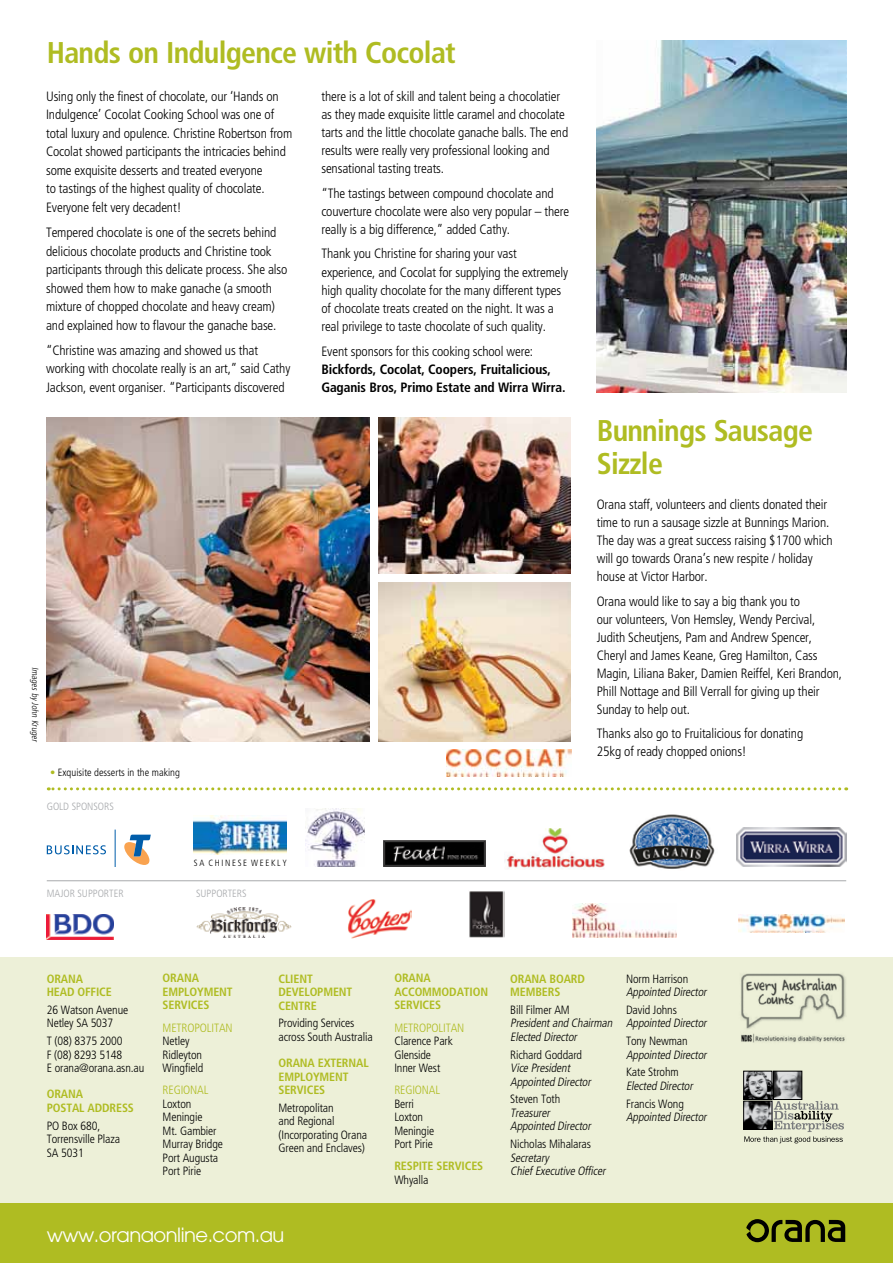
<style>
.page{position:relative;width:893px;height:1263px;background:#fff}
.page>*{position:absolute;margin:0;border:0;box-sizing:border-box;transform-origin:0 0}
.t1{font:700 condensed 30px/33px "Frutiger";letter-spacing:-.025em;color:#afbc22}
.t2{font:19.5px "Avant Garde";letter-spacing:-.025em;color:#fff}
.t3{font:300 condensed 13.5px/18.6px "Frutiger";letter-spacing:-.01em;color:#000}
.t4{font:700 condensed 13.5px/18.1px "Frutiger";letter-spacing:-.01em;color:#000}
.t5{font:300 condensed 12px/13.5px "Frutiger";letter-spacing:-.01em;color:#000}
.t6{font:italic 300 condensed 12px/13.5px "Frutiger";color:#000}
.t7{font:700 condensed 12px/13.5px "Frutiger";letter-spacing:-.01em;color:#afbc22}
.t8{font:300 condensed 12px "Frutiger";letter-spacing:-.01em;color:#afbc22}
.t9{font:300 condensed 10.5px "Frutiger";color:#a7a9ac}
.t10{font:300 condensed 10.5px "Frutiger";color:#000}
.t11{font:italic 300 condensed 9px "Frutiger";color:#000}
.t12{font:300 condensed 9px "Frutiger";color:#000}
.s1{color:#afbc22}
</style>
<div class="page">
<div style="left:0;top:957px;width:893px;height:246px;background:#edf0d8"></div>
<div style="left:0;top:1203px;width:893px;height:60px;background:#afbc22"></div>
<img style="left:745px;top:1071px;width:28px;height:28px">
<div style="left:743px;top:1071px;width:29px;height:28px;border:1px solid #000"></div>
<svg style="left:775px;top:1073px;width:25px;height:24px"></svg>
<div style="left:773px;top:1071px;width:29px;height:28px;border:1px solid #000"></div>
<div style="left:743px;top:1101px;width:29px;height:28px;border:1px solid #000"></div>
<svg style="left:744px;top:1101px;width:100px;height:42px"></svg>
<img style="left:741px;top:973px;width:105px;height:70px">
<svg style="left:124px;top:835px;width:27px;height:30px"></svg>
<hr style="left:115px;top:829px;width:1px;height:37px;background:#005daa">
<svg style="left:47px;top:845px;width:59px;height:9px"></svg>
<img style="left:47px;top:914px;width:67px;height:26px">
<img style="left:194px;top:816px;width:93px;height:38px">
<img style="left:469px;top:891px;width:36px;height:46px">
<img style="left:738px;top:914px;width:107px;height:19px">
<img style="left:573px;top:903px;width:103px;height:34px">
<svg style="left:48px;top:787px;width:792px;height:3px"></svg>
<svg style="left:746px;top:1219px;width:99px;height:23px"></svg>
<img style="left:306px;top:808px;width:59px;height:58px">
<img style="left:383px;top:840px;width:103px;height:26px">
<img style="left:505px;top:828px;width:100px;height:41px">
<img style="left:629px;top:814px;width:86px;height:55px">
<img style="left:737px;top:827px;width:109px;height:39px">
<hr style="left:47px;top:880px;width:799px;height:1px;background:#a7a9ac">
<img style="left:348px;top:899px;width:64px;height:40px">
<img style="left:196px;top:907px;width:96px;height:30px">
<img style="left:47px;top:417px;width:323px;height:324px">
<img style="left:378px;top:417px;width:193px;height:156px">
<img style="left:378px;top:583px;width:193px;height:158px">
<img style="left:597px;top:41px;width:249px;height:351px">
<img style="left:446px;top:750px;width:125px;height:26px">
<h1 class="t1" style="left:47px;top:36px;width:411px">HANDS ON INDULGENCE WITH COCOLAT</h1>
<p class="t3" style="left:46px;top:87px;width:248px">Using only the finest of chocolate, our ‘Hands on Indulgence’ Cocolat Cooking School was one of total luxury and opulence. Christine Robertson from Cocolat showed participants the intricacies behind some exquisite desserts and treated everyone<br>to tastings of the highest quality of chocolate.<br>Everyone felt very decadent!</p>
<p class="t3" style="left:46px;top:223px;width:243px">Tempered chocolate is one of the secrets behind delicious chocolate products and Christine took participants through this delicate process. She also showed them how to make ganache (a smooth mixture of chopped chocolate and heavy cream) and explained how to flavour the ganache base.</p>
<p class="t3" style="left:46px;top:341px;width:246px">“Christine was amazing and showed us that working with chocolate really is an art,” said Cathy<br>Jackson, event organiser. “Participants discovered</p>
<p class="t11" style="left:40px;top:667px;width:78px;rotate:90deg">ImagesbyJohn Kruger</p>
<p class="t10" style="left:50px;top:766px;width:131px"><span class="s1">•</span> Exquisite desserts in the making</p>
<p class="t9" style="left:47px;top:800px;width:13px">Gold</p>
<p class="t9" style="left:72px;top:800px;width:11px">Sponsor</p>
<p class="t9" style="left:109px;top:800px;width:6px">S</p>
<p class="t12" style="left:194px;top:857px;width:28px">SA Chinese</p>
<p class="t12" style="left:251px;top:857px;width:15px">Weekly</p>
<p class="t9" style="left:47px;top:887px;width:14px">Major</p>
<p class="t9" style="left:77px;top:887px;width:11px">Supporter</p>
<p class="t9" style="left:196px;top:887px;width:11px">Supporter</p>
<p class="t9" style="left:242px;top:887px;width:6px">S</p>
<p class="t3" style="left:321px;top:87px;width:248px;line-height:18.1px">there is a lot of skill and talent being a chocolatier as they made exquisite little caramel and chocolate tarts and the little chocolate ganache balls. The end results were really very professional looking and sensational tasting treats.</p>
<p class="t3" style="left:321px;top:184px;width:249px;line-height:18.1px">“The tastings between compound chocolate and couverture chocolate were also very popular – there really is a big difference,” added Cathy.</p>
<p class="t3" style="left:321px;top:245px;width:248px;line-height:18.1px">Thank you Christine for sharing your vast experience, and Cocolat for supplying the extremely high quality chocolate for the many different types of chocolate treats created on the night. It was a real privilege to taste chocolate of such quality.</p>
<p class="t3" style="left:321px;top:342px;width:213px">Event sponsors for this cooking school were:</p>
<p class="t4" style="left:321px;top:360px;width:246px">BICKFORDS, COCOLAT, COOPERS, FRUITALICIOUS,<br>GAGANIS BROS, PRIMO ESTATE AND WIRRA WIRRA.</p>
<h1 class="t1" style="left:597px;top:414px;width:218px">BUNNINGS SAUSAGE<br>SIZZLE</h1>
<p class="t3" style="left:597px;top:496px;width:237px;line-height:18px">Orana staff, volunteers and clients donated their time to run a sausage sizzle at Bunnings Marion.<br>The day was a great success raising $1700 which will go towards Orana’s new respite / holiday house at Victor Harbor.</p>
<p class="t3" style="left:597px;top:592px;width:247px;line-height:18px">Orana would like to say a big thank you to<br>our volunteers, Von Hemsley, Wendy Percival, Judith Scheutjens, Pam and Andrew Spencer, Cheryl and James Keane, Greg Hamilton, Cass Magin, Liliana Baker, Damien Reiffel, Keri Brandon, Phill Nottage and Bill Verrall for giving up their Sunday to help out.</p>
<p class="t3" style="left:597px;top:724px;width:208px;line-height:18px">Thanks also go to Fruitalicious for donating<br>25kg of ready chopped onions!</p>
<p class="t7" style="left:47px;top:971px;width:16px">ORANA<br>HEAD</p>
<p class="t7" style="left:78px;top:985px;width:14px">OFFICE</p>
<p class="t5" style="left:47px;top:1003px;width:83px">26 Watson Avenue<br>Netley SA 5037</p>
<p class="t5" style="left:47px;top:1034px;width:99px">T (08) 8375 2000<br>F (08) 8293 5148<br>E orana@orana.asn.au</p>
<p class="t7" style="left:47px;top:1087px;width:89px">ORANA<br>POSTAL ADDRESS</p>
<p class="t5" style="left:47px;top:1119px;width:75px">PO Box 680,<br>Torrensville Plaza<br>SA 5031</p>
<p class="t7" style="left:163px;top:971px;width:16px">ORANA<br>EMPLOYMENT<br>SERVICES</p>
<p class="t8" style="left:163px;top:1020px;width:16px">Metropolitan</p>
<p class="t5" style="left:163px;top:1034px;width:42px">Netley<br>Ridleyton<br>Wingfield</p>
<p class="t8" style="left:163px;top:1083px;width:13px">Regional</p>
<p class="t5" style="left:163px;top:1097px;width:62px">Loxton<br>Meningie<br>Mt. Gambier<br>Murray Bridge<br>Port Augusta<br>Port Pirie</p>
<p class="t7" style="left:278px;top:971px;width:15px">CLIENT<br>DEVELOPMENT<br>CENTRE</p>
<p class="t5" style="left:278px;top:1016px;width:96px">Providing Services across South Australia</p>
<p class="t7" style="left:278px;top:1056px;width:60px">ORANA EXTERNAL<br>EMPLOYMENT<br>SERVICES</p>
<p class="t5" style="left:278px;top:1101px;width:90px">Metropolitan<br>and Regional (Incorporating Orana<br>Green and Enclaves)</p>
<h2 class="t2" style="left:47px;top:1223px;width:239px">www.oranaonline.com.au</h2>
<p class="t7" style="left:394px;top:971px;width:16px;text-align:justify">ORANA ACCOMMODATION SERVICES</p>
<p class="t8" style="left:394px;top:1020px;width:16px">Metropolitan</p>
<p class="t5" style="left:394px;top:1034px;width:60px">Clarence Park<br>Glenside<br>Inner West</p>
<p class="t8" style="left:394px;top:1083px;width:13px">Regional</p>
<p class="t5" style="left:394px;top:1097px;width:41px">Berri<br>Loxton<br>Meningie<br>Port Pirie</p>
<p class="t7" style="left:394px;top:1159px;width:13px">RESPITE</p>
<p class="t7" style="left:436px;top:1159px;width:13px">SERVICES</p>
<p class="t5" style="left:394px;top:1173px;width:36px">Whyalla</p>
<p class="t7" style="left:510px;top:971px;width:16px">ORANA</p>
<p class="t7" style="left:549px;top:971px;width:15px">BOARD</p>
<p class="t7" style="left:510px;top:985px;width:18px">MEMBERS</p>
<p class="t5" style="left:510px;top:1003px;width:61px">Bill Filmer AM</p>
<p class="t6" style="left:510px;top:1016px;width:106px">Presidentand Chairman<br>Elected Director</p>
<p class="t5" style="left:510px;top:1048px;width:73px">Richard Goddard</p>
<p class="t6" style="left:510px;top:1061px;width:84px">Vice President<br>Appointed Director</p>
<p class="t5" style="left:510px;top:1092px;width:52px">Steven Toth</p>
<p class="t6" style="left:510px;top:1106px;width:84px">Treasurer<br>Appointed Director</p>
<p class="t5" style="left:510px;top:1137px;width:82px">Nicholas Mihalaras</p>
<p class="t6" style="left:510px;top:1151px;width:99px">Secretary<br>ChiefExecutive Officer</p>
<p class="t5" style="left:626px;top:972px;width:64px">Norm Harrison</p>
<p class="t6" style="left:626px;top:985px;width:84px">Appointed Director</p>
<p class="t5" style="left:626px;top:1003px;width:52px">David Johns</p>
<p class="t6" style="left:626px;top:1016px;width:84px">Appointed Director</p>
<p class="t5" style="left:626px;top:1034px;width:63px">Tony Newman</p>
<p class="t6" style="left:626px;top:1048px;width:84px">Appointed Director</p>
<p class="t5" style="left:626px;top:1065px;width:54px">Kate Strohm</p>
<p class="t6" style="left:626px;top:1079px;width:71px">Elected Director</p>
<p class="t5" style="left:626px;top:1097px;width:59px">Francis Wong</p>
<p class="t6" style="left:626px;top:1110px;width:84px">Appointed Director</p>
</div>
